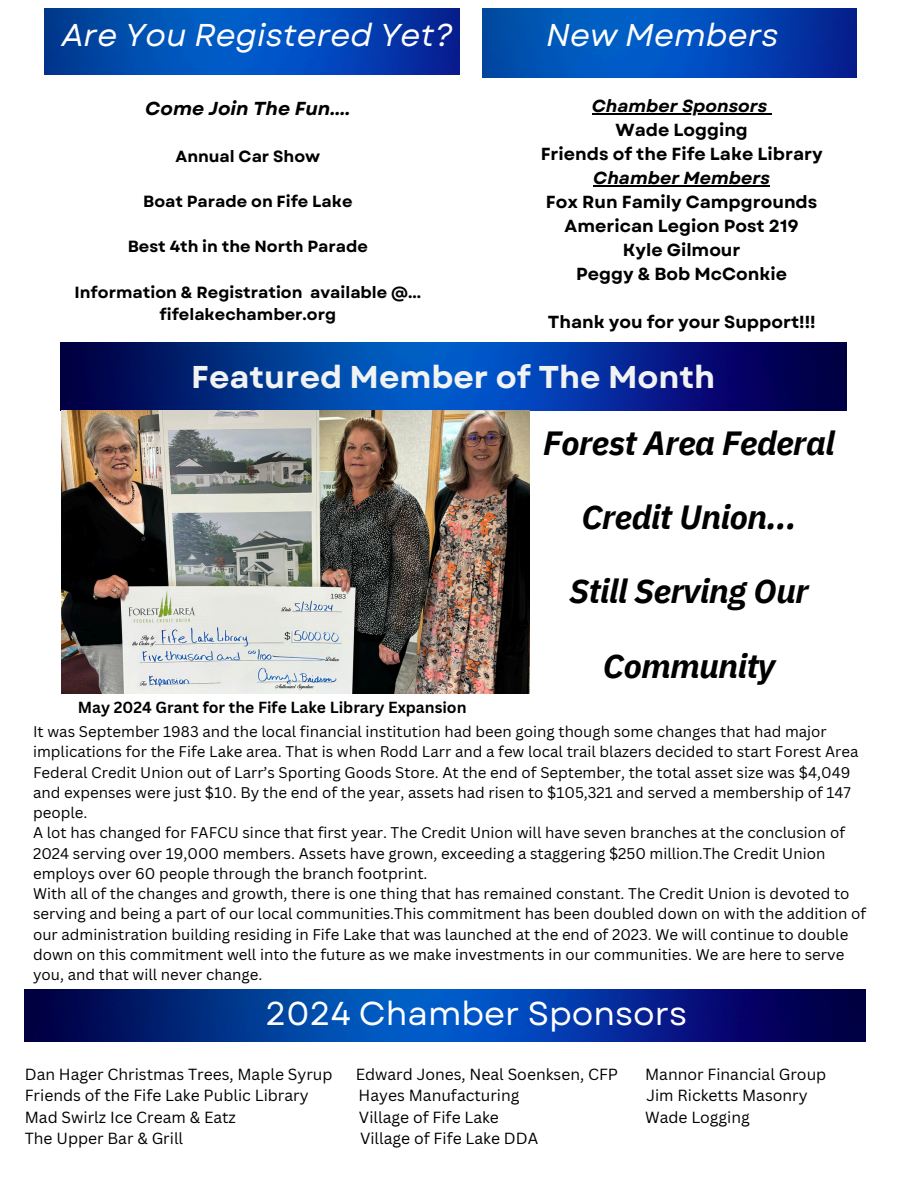
<style>
.page{position:relative;width:918px;height:1188px;background:#fff}
.page>*{position:absolute;margin:0;border:0;box-sizing:border-box;transform-origin:0 0}
.t1{font:italic 700 33.45px "IBM Plex Sans";letter-spacing:-.01em;color:#000}
.t2{font:33px "Garet";color:#fff}
.t3{font:italic 31.5px "Garet";color:#fff}
.t4{font:700 31.5px "Garet";color:#f1f2f2}
.t5{font:italic 700 18.75px "Garet";color:#000}
.t6{font:700 17.4px/24px "Garet";color:#000;text-align:center}
.t7{font:700 16.2px/22.6px "Garet";color:#000;text-align:center}
.t8{font:15.75px "Canva Sans";color:#000}
.t9{font:700 15.6px "Canva Sans";color:#000}
.t10{font:15px/20.2px "Canva Sans";color:#000}
.s1{font-style:italic}
</style>
<div class="page">
<img style="left:482px;top:8px;width:375px;height:70px">
<img style="left:44px;top:8px;width:415px;height:66px">
<hr style="left:592px;top:113px;width:176px;height:1px;background:#000">
<hr style="left:593px;top:185px;width:177px;height:2px;background:#000">
<img style="left:61px;top:342px;width:785px;height:69px">
<img style="left:62px;top:411px;width:468px;height:282px">
<img style="left:25px;top:990px;width:840px;height:52px">
<p class="t3" style="left:62px;top:12px;width:393px">Are You Registered Yet?</p>
<p class="t3" style="left:546px;top:12px;width:234px">New Members</p>
<p class="t6" style="left:541px;top:94px;width:284px"><span class="s1">Chamber Sponsors<br></span>Wade Logging<br>Friends of the Fife Lake Library<br><span class="s1">Chamber Members<br></span>Fox Run Family Campgrounds<br>American Legion Post 219<br>Kyle Gilmour<br>Peggy &amp; Bob McConkie</p>
<h2 class="t6" style="left:548px;top:310px;width:269px">Thank you for your Support!!!</h2>
<h3 class="t4" style="left:191px;top:355px;width:525px">Featured Member of The Month</h3>
<h1 class="t5" style="left:145px;top:95px;width:207px">Come Join The Fun....</h1>
<h4 class="t7" style="left:176px;top:145px;width:146px">Annual Car Show</h4>
<p class="t7" style="left:143px;top:190px;width:211px">Boat Parade on Fife Lake</p>
<p class="t7" style="left:128px;top:235px;width:242px">Best 4th in the North Parade</p>
<p class="t7" style="left:75px;top:281px;width:348px">Information &amp; Registration available @... fifelakechamber.org</p>
<h3 class="t1" style="left:543px;top:421px;width:293px">Forest Area Federal</h3>
<h3 class="t1" style="left:581px;top:495px;width:217px">Credit Union...</h3>
<h3 class="t1" style="left:569px;top:569px;width:241px">Still Serving Our</h3>
<p class="t9" style="left:78px;top:697px;width:390px">May 2024 Grant for the Fife Lake Library Expansion</p>
<h3 class="t1" style="left:603px;top:643px;width:174px">Community</h3>
<h1 class="t10" style="left:33px;top:721px;width:827px">It was September 1983 and the local financial institution had been going though some changes that had major implications for the Fife Lake area. That is when Rodd Larr and a few local trail blazers decided to start Forest Area Federal Credit Union out of Larr’s Sporting Goods Store. At the end of September, the total asset size was $4,049 and expenses were just $10. By the end of the year, assets had risen to $105,321 and served a membership of 147 people.</h1>
<p class="t10" style="left:33px;top:823px;width:814px">A lot has changed for FAFCU since that first year. The Credit Union will have seven branches at the conclusion of<br>2024 serving over 19,000 members. Assets have grown, exceeding a staggering $250 million.The Credit Union employs over 60 people through the branch footprint.</p>
<p class="t10" style="left:33px;top:883px;width:835px">With all of the changes and growth, there is one thing that has remained constant. The Credit Union is devoted to serving and being a part of our local communities.This commitment has been doubled down on with the addition of our administration building residing in Fife Lake that was launched at the end of 2023. We will continue to double down on this commitment well into the future as we make investments in our communities. We are here to serve you, and that will never change.</p>
<h2 class="t2" style="left:265px;top:989px;width:423px">2024 Chamber Sponsors</h2>
<p class="t8" style="left:25px;top:1063px;width:309px">Dan Hager Christmas Trees, Maple Syrup</p>
<p class="t8" style="left:356px;top:1063px;width:264px">Edward Jones, Neal Soenksen, CFP</p>
<p class="t8" style="left:645px;top:1063px;width:183px">Mannor Financial Group</p>
<p class="t8" style="left:25px;top:1085px;width:285px">Friends of the Fife Lake Public Library</p>
<p class="t8" style="left:359px;top:1085px;width:162px">Hayes Manufacturing</p>
<p class="t8" style="left:646px;top:1085px;width:163px">Jim Ricketts Masonry</p>
<p class="t8" style="left:25px;top:1106px;width:213px">Mad Swirlz Ice Cream &amp; Eatz</p>
<p class="t8" style="left:359px;top:1106px;width:142px">Village of Fife Lake</p>
<p class="t8" style="left:645px;top:1106px;width:106px">Wade Logging</p>
<p class="t8" style="left:25px;top:1127px;width:160px">The Upper Bar &amp; Grill</p>
<p class="t8" style="left:360px;top:1127px;width:180px">Village of Fife Lake DDA</p>
</div>
